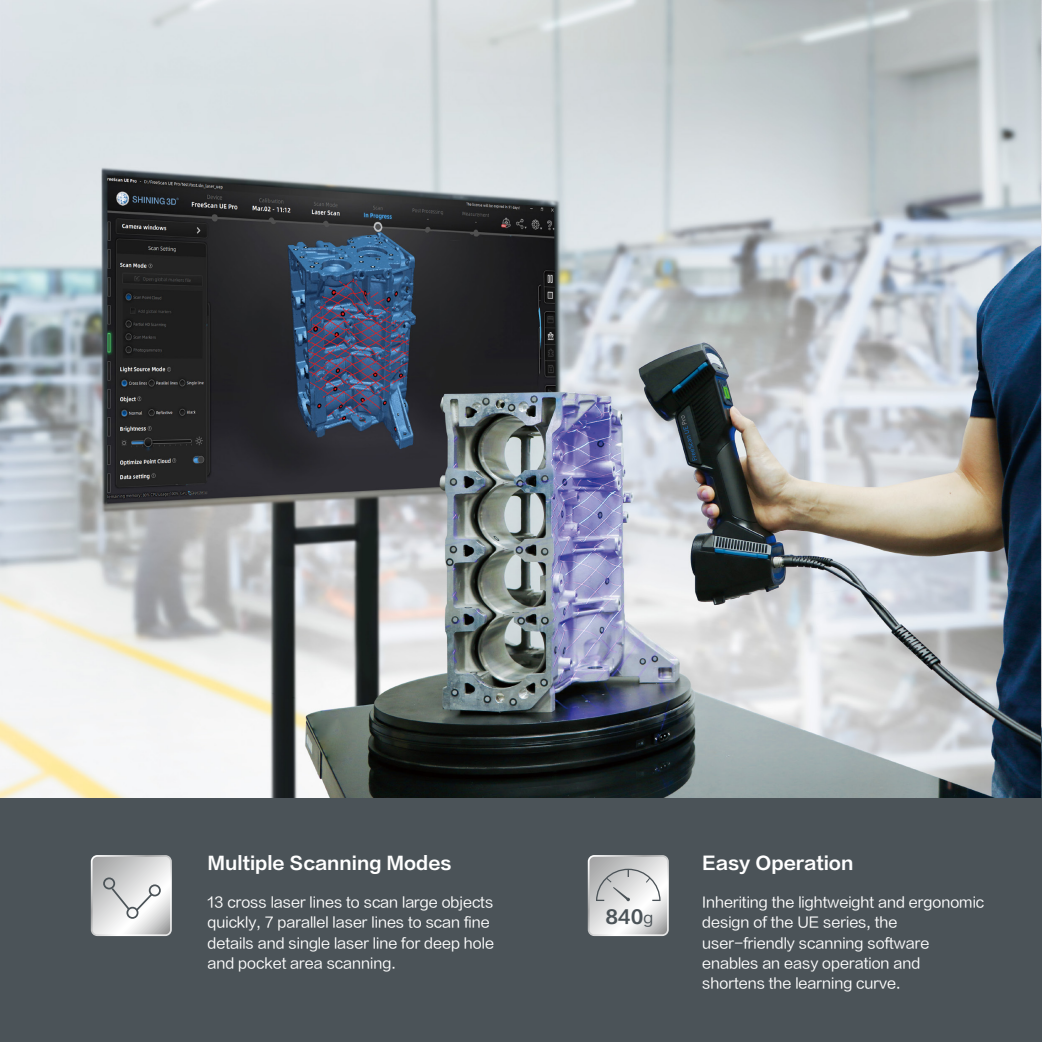
<style>
.page{position:relative;width:1042px;height:1042px;background:#fff}
.page>*{position:absolute;margin:0;border:0;box-sizing:border-box;transform-origin:0 0}
.t1{font:18.03px "FZLTCHJW GB1 0";color:#4b5358}
.t2{font:17.68px "FZLTCHJW GB1 0";color:#fff}
.t3{font:17.5px "FZLTCHJW GB1 0";color:#fff}
.t4{font:14px/20.3px "FZLTHJW GB1 0";color:#fff}
.s1{font-family:"FZLTHJW GB1 0";font-size:15.22px}
</style>
<div class="page">
<img style="left:0;top:0;width:1041px;height:798px">
<img style="left:1041px;top:0;width:1px;height:798px">
<div style="left:0;top:798px;width:1042px;height:244px;background:#4b5358"></div>
<div style="left:588px;top:855px;width:81px;height:81px;border:2px solid #fff;border-radius:6px"></div>
<div style="left:91px;top:855px;width:81px;height:81px;border:2px solid #fff;border-radius:6px"></div>
<svg style="left:92px;top:856px;width:79px;height:79px;background:#d4d5d5"></svg>
<svg style="left:589px;top:856px;width:79px;height:79px;background:#d6d6d7"></svg>
<p class="t3" style="left:207px;top:853px;width:246px">Multiple Scanning Modes</p>
<p class="t4" style="left:207px;top:892px;width:288px">13 cross laser lines to scan large objects quickly, 7 parallel laser lines to scan fine details and single laser line for deep hole and pocket area scanning.</p>
<p class="t1" style="left:605px;top:906px;width:49px">840<span class="s1">g</span></p>
<p class="t2" style="left:702px;top:853px;width:153px">Easy Operation</p>
<p class="t4" style="left:702px;top:892px;width:283px">Inheriting the lightweight and ergonomic design of the UE series, the user-friendly scanning software enables an easy operation and shortens the learning curve.</p>
</div>
